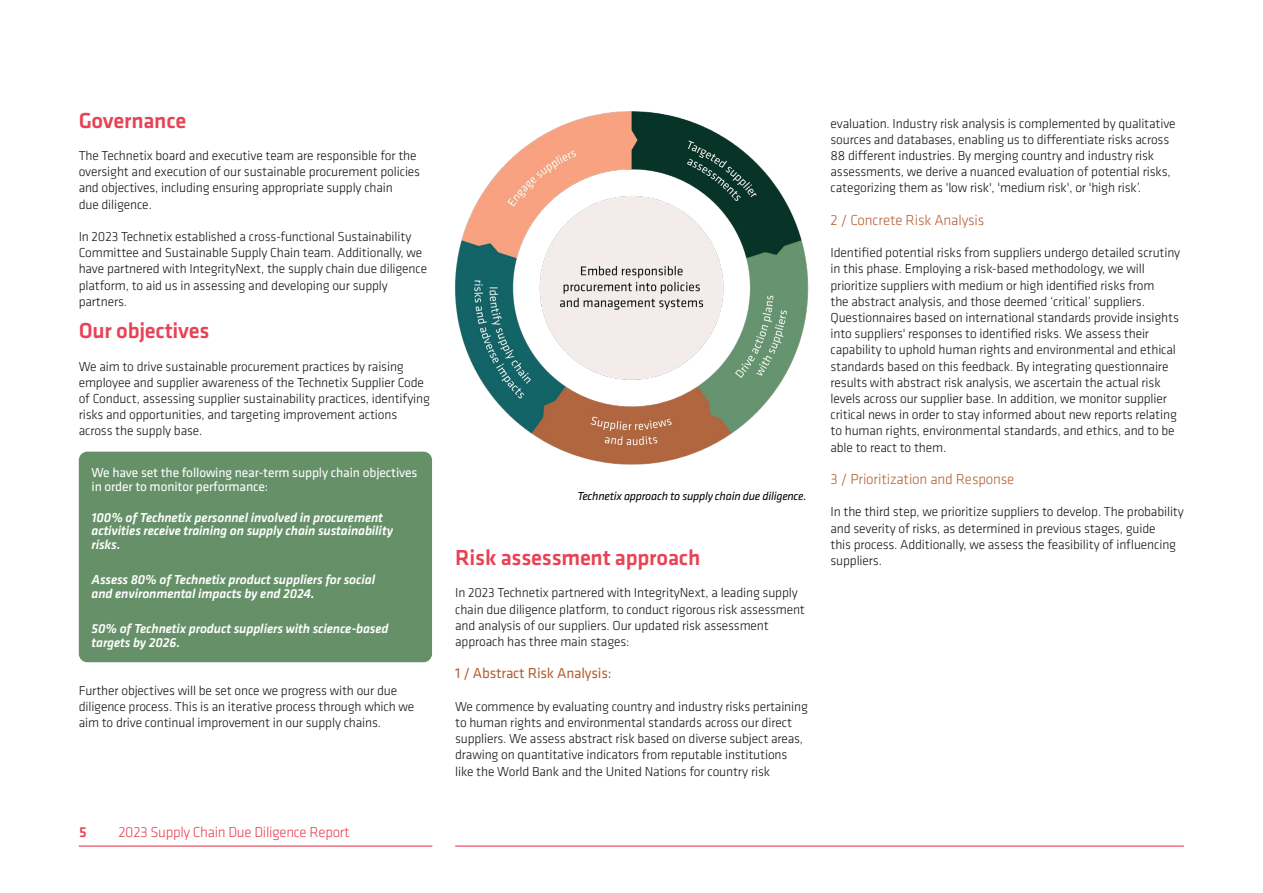
<style>
.page{position:relative;width:1263px;height:893px;background:#fff}
.page>*{position:absolute;margin:0;border:0;box-sizing:border-box;transform-origin:0 0}
.t1{font:500 22.5px "Klavika CH";letter-spacing:-.01em;color:#e94255}
.t2{font:300 15px "Klavika CH";letter-spacing:-.01em;color:#b46135}
.t3{font:300 15px "Klavika CH";letter-spacing:-.02em;color:#e94255}
.t4{font:15px "Klavika CH";letter-spacing:-.01em;color:#b46135}
.t5{font:500 15px "Klavika CH";color:#e94255}
.t6{font:300 13.5px/16.2px "Klavika CH";letter-spacing:-.01em;color:#141414}
.t7{font:italic 500 13.5px/13.5px "Klavika CH";letter-spacing:-.01em;color:#fff}
.t8{font:13.5px/13.5px "Klavika CH";letter-spacing:-.01em;color:#fff}
.t9{font:italic 12px "Klavika CH";letter-spacing:-.02em;color:#000}
</style>
<div class="page">
<hr style="left:455px;top:845px;width:729px;height:2px;background:#e94255">
<hr style="left:79px;top:845px;width:353px;height:2px;background:#e94255">
<div style="left:79px;top:452px;width:353px;height:210px;background:#669168;border-radius:9px"></div>
<img style="left:455px;top:111px;width:354px;height:354px">
<h1 class="t1" style="left:79px;top:105px;width:109px">Governance</h1>
<p class="t6" style="left:79px;top:147px;width:343px">The Technetix board and executive team are responsible for the oversight and execution of our sustainable procurement policies and objectives, including ensuring appropriate supply chain<br>due diligence.</p>
<p class="t6" style="left:79px;top:228px;width:350px">In 2023 Technetix established a cross-functional Sustainability Committee and Sustainable Supply Chain team. Additionally, we have partnered with IntegrityNext, the supply chain due diligence platform, to aid us in assessing and developing our supply partners.</p>
<h1 class="t1" style="left:79px;top:316px;width:132px">Our objectives</h1>
<p class="t6" style="left:79px;top:358px;width:353px">We aim to drive sustainable procurement practices by raising employee and supplier awareness of the Technetix Supplier Code of Conduct, assessing supplier sustainability practices, identifying risks and opportunities, and targeting improvement actions across the supply base.</p>
<p class="t8" style="left:92px;top:465px;width:327px">We have set the following near-term supply chain objectives in order to monitor performance:</p>
<p class="t7" style="left:92px;top:510px;width:303px">100% of Technetix personnel involved in procurement activities receive training on supply chain sustainability risks.</p>
<p class="t7" style="left:92px;top:573px;width:285px">Assess 80% of Technetix product suppliers for social and environmental impacts by end 2024.</p>
<p class="t7" style="left:92px;top:622px;width:298px">50% of Technetix product suppliers with science-based targets by 2026.</p>
<p class="t6" style="left:79px;top:682px;width:337px">Further objectives will be set once we progress with our due diligence process. This is an iterative process through which we aim to drive continual improvement in our supply chains.</p>
<p class="t5" style="left:79px;top:822px;width:9px">5</p>
<p class="t3" style="left:118px;top:823px;width:233px">2023 Supply Chain Due Diligence Report</p>
<p class="t9" style="left:577px;top:489px;width:231px">Technetix approach to supply chain due diligence.</p>
<h1 class="t1" style="left:455px;top:542px;width:247px">Risk assessment approach</h1>
<p class="t6" style="left:455px;top:585px;width:351px">In 2023 Technetix partnered with IntegrityNext, a leading supply chain due diligence platform, to conduct rigorous risk assessment and analysis of our suppliers. Our updated risk assessment approach has three main stages:</p>
<p class="t4" style="left:455px;top:664px;width:158px">1 / Abstract Risk Analysis:</p>
<p class="t6" style="left:455px;top:698px;width:354px">We commence by evaluating country and industry risks pertaining to human rights and environmental standards across our direct suppliers. We assess abstract risk based on diverse subject areas, drawing on quantitative indicators from reputable institutions like the World Bank and the United Nations for country risk</p>
<p class="t6" style="left:830px;top:115px;width:347px">evaluation. Industry risk analysis is complemented by qualitative sources and databases, enabling us to differentiate risks across 88 different industries. By merging country and industry risk assessments, we derive a nuanced evaluation of potential risks, categorizing them as 'low risk', 'medium risk', or 'high risk’.</p>
<p class="t2" style="left:830px;top:211px;width:155px">2 / Concrete Risk Analysis</p>
<p class="t6" style="left:830px;top:244px;width:351px">Identified potential risks from suppliers undergo detailed scrutiny in this phase. Employing a risk-based methodology, we will prioritize suppliers with medium or high identified risks from<br>the abstract analysis, and those deemed ‘critical’ suppliers.<br>Questionnaires based on international standards provide insights into suppliers' responses to identified risks. We assess their capability to uphold human rights and environmental and ethical standards based on this feedback. By integrating questionnaire results with abstract risk analysis, we ascertain the actual risk levels across our supplier base. In addition, we monitor supplier critical news in order to stay informed about new reports relating to human rights, environmental standards, and ethics, and to be able to react to them.</p>
<p class="t2" style="left:830px;top:470px;width:185px">3 / Prioritization and Response</p>
<p class="t6" style="left:830px;top:504px;width:355px">In the third step, we prioritize suppliers to develop. The probability and severity of risks, as determined in previous stages, guide<br>this process. Additionally, we assess the feasibility of influencing suppliers.</p>
</div>
